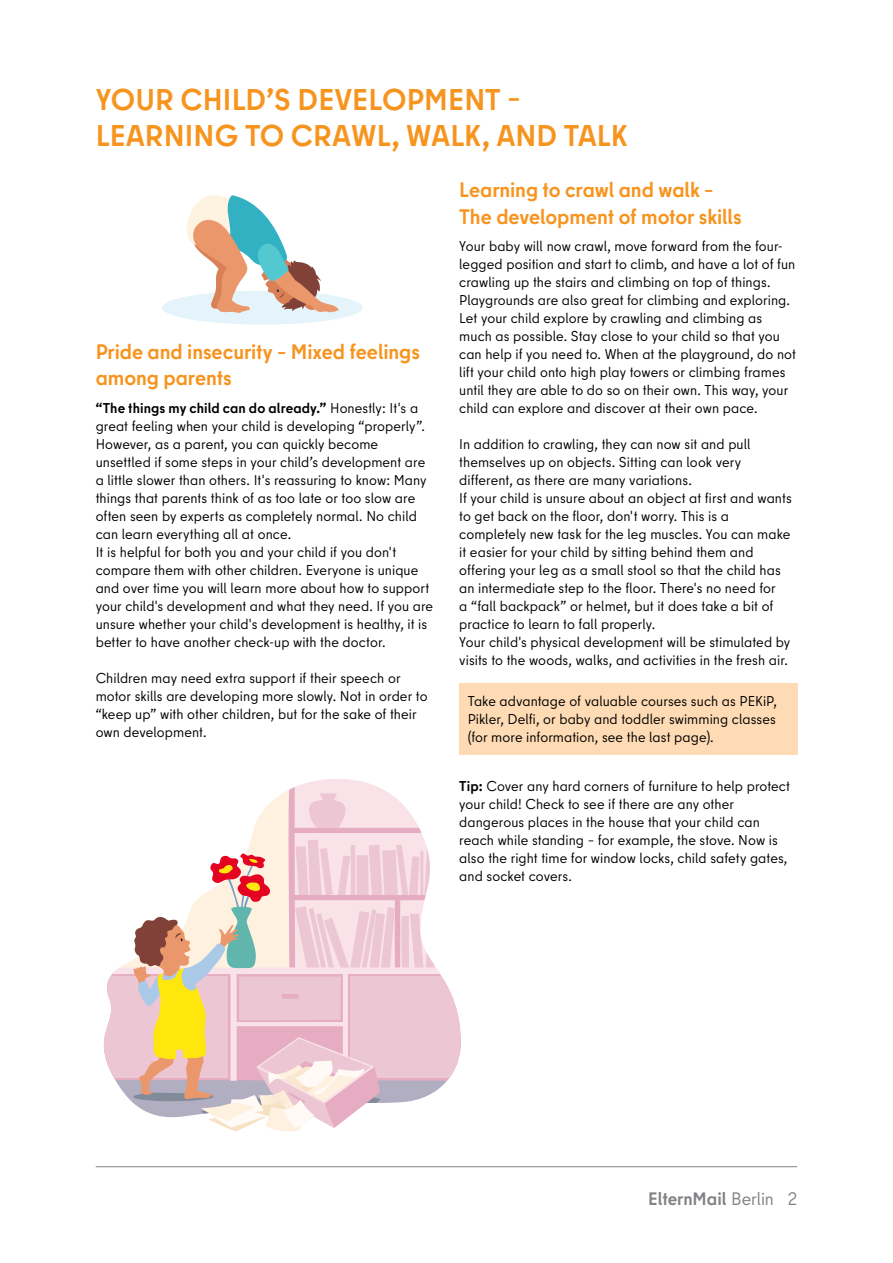
<style>
.page{position:relative;width:893px;height:1263px;background:#fff}
.page>*{position:absolute;margin:0;border:0;box-sizing:border-box;transform-origin:0 0}
.t1{font:700 30px/35.7px "Berlin Type";letter-spacing:.005em;color:#f7941e}
.t2{font:700 21px/25.5px "Berlin Type";letter-spacing:-.005em;color:#f7941e}
.t3{font:700 18px "Berlin Type";letter-spacing:-.005em;color:#808285}
.t4{font:14.25px/18px "Berlin Type";letter-spacing:.005em;color:#000}
.s1{font-weight:700}
.s2{font-weight:400}
</style>
<div class="page">
<hr style="left:96px;top:1166px;width:701px;height:1px;background:#808285">
<svg style="left:103px;top:782px;width:358px;height:350px"></svg>
<div style="left:459px;top:683px;width:338px;height:72px;background:#fedbb4"></div>
<div style="left:162px;top:291px;width:201px;height:34px;background:#e5f4fa;border-radius:50%"></div>
<svg style="left:186px;top:195px;width:153px;height:118px"></svg>
<h1 class="t1" style="left:96px;top:82px;width:533px">YOUR CHILD’S DEVELOPMENT –<br>LEARNING TO CRAWL, WALK, AND TALK</h1>
<h2 class="t2" style="left:96px;top:339px;width:326px">Pride and insecurity – Mixed feelings among parents</h2>
<p class="t4" style="left:96px;top:399px;width:339px"><span class="s1">“The things my child can do already.”</span> Honestly: It's a great feeling when your child is developing “properly”.<br>However, as a parent, you can quickly become unsettled if some steps in your child’s development are a little slower than others. It's reassuring to know: Many things that parents think of as too late or too slow are often seen by experts as completely normal. No child can learn everything all at once.<br>It is helpful for both you and your child if you don't compare them with other children. Everyone is unique and over time you will learn more about how to support your child's development and what they need. If you are unsure whether your child's development is healthy, it is better to have another check-up with the doctor.</p>
<p class="t4" style="left:96px;top:669px;width:333px">Children may need extra support if their speech or motor skills are developing more slowly. Not in order to “keep up” with other children, but for the sake of their own development.</p>
<h2 class="t2" style="left:459px;top:177px;width:284px;line-height:27px">Learning to crawl and walk –<br>The development of motor skills</h2>
<p class="t4" style="left:459px;top:237px;width:338px">Your baby will now crawl, move forward from the four&shy;legged position and start to climb, and have a lot of fun crawling up the stairs and climbing on top of things.<br>Playgrounds are also great for climbing and exploring.<br>Let your child explore by crawling and climbing as much as possible. Stay close to your child so that you can help if you need to. When at the playground, do not lift your child onto high play towers or climbing frames until they are able to do so on their own. This way, your child can explore and discover at their own pace.</p>
<p class="t4" style="left:459px;top:435px;width:334px">In addition to crawling, they can now sit and pull themselves up on objects. Sitting can look very different, as there are many variations.<br>If your child is unsure about an object at first and wants to get back on the floor, don't worry. This is a completely new task for the leg muscles. You can make it easier for your child by sitting behind them and offering your leg as a small stool so that the child has an intermediate step to the floor. There's no need for<br>a “fall backpack” or helmet, but it does take a bit of practice to learn to fall properly.<br>Your child's physical development will be stimulated by visits to the woods, walks, and activities in the fresh air.</p>
<p class="t4" style="left:468px;top:692px;width:311px;text-align:justify">Take advantage of valuable courses such as PEKiP, Pikler, Delfi, or baby and toddler swimming classes (for more information, see the last page).</p>
<p class="t4" style="left:459px;top:777px;width:332px"><span class="s1">Tip:</span> Cover any hard corners of furniture to help protect your child! Check to see if there are any other dangerous places in the house that your child can reach while standing – for example, the stove. Now is also the right time for window locks, child safety gates, and socket covers.</p>
<p class="t3" style="left:648px;top:1187px;width:150px">ElternMail <span class="s2">Berlin 2</span></p>
</div>
